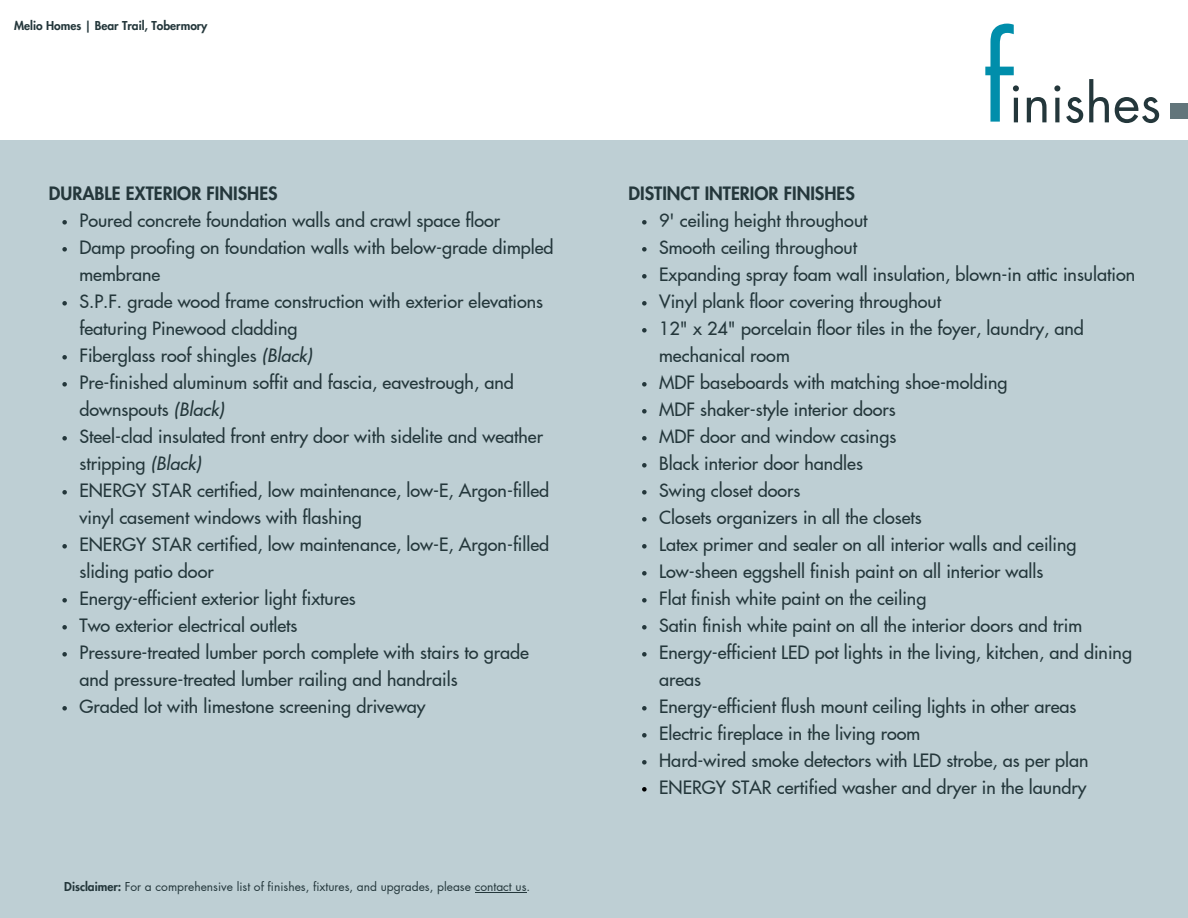
<style>
.page{position:relative;width:1188px;height:918px;background:#becfd4}
.page>*{position:absolute;margin:0;border:0;box-sizing:border-box;transform-origin:0 0}
.t1{font:117px "Futura LT Pro";color:#008eab}
.t2{font:52.5px "Futura LT Pro";color:#24373b}
.t3{font:500 18px/27px "Futura LT Pro";color:#24373b}
.t4{font:800 18px "Futura LT Pro";color:#24373b}
.t5{font:12px "Futura LT Pro";color:#24373b}
.t6{font:800 12px "Futura LT Pro";color:#24373b}
.s1{font-style:italic}
.s2{font-weight:800}
</style>
<div class="page">
<div style="left:0;top:0;width:1188px;height:140px;background:#fff"></div>
<div style="left:1171px;top:103px;width:17px;height:16px;background:#62757b"></div>
<hr style="left:475px;top:892px;width:51px;height:1px;background:#24373b">
<svg style="left:62px;top:220px;width:5px;height:5px"></svg>
<svg style="left:62px;top:247px;width:5px;height:5px"></svg>
<svg style="left:62px;top:301px;width:5px;height:5px"></svg>
<svg style="left:62px;top:355px;width:5px;height:5px"></svg>
<svg style="left:62px;top:382px;width:5px;height:5px"></svg>
<svg style="left:62px;top:436px;width:5px;height:5px"></svg>
<svg style="left:62px;top:490px;width:5px;height:5px"></svg>
<svg style="left:62px;top:544px;width:5px;height:5px"></svg>
<svg style="left:62px;top:598px;width:5px;height:5px"></svg>
<svg style="left:62px;top:625px;width:5px;height:5px"></svg>
<svg style="left:62px;top:652px;width:5px;height:5px"></svg>
<svg style="left:62px;top:706px;width:5px;height:5px"></svg>
<svg style="left:642px;top:220px;width:5px;height:5px"></svg>
<svg style="left:642px;top:247px;width:5px;height:5px"></svg>
<svg style="left:642px;top:274px;width:5px;height:5px"></svg>
<svg style="left:642px;top:301px;width:5px;height:5px"></svg>
<svg style="left:642px;top:328px;width:5px;height:5px"></svg>
<svg style="left:642px;top:382px;width:5px;height:5px"></svg>
<svg style="left:642px;top:409px;width:5px;height:5px"></svg>
<svg style="left:642px;top:436px;width:5px;height:5px"></svg>
<svg style="left:642px;top:463px;width:5px;height:5px"></svg>
<svg style="left:642px;top:490px;width:5px;height:5px"></svg>
<svg style="left:642px;top:517px;width:5px;height:5px"></svg>
<svg style="left:642px;top:544px;width:5px;height:5px"></svg>
<svg style="left:642px;top:571px;width:5px;height:5px"></svg>
<svg style="left:642px;top:598px;width:5px;height:5px"></svg>
<svg style="left:642px;top:625px;width:5px;height:5px"></svg>
<svg style="left:642px;top:652px;width:5px;height:5px"></svg>
<svg style="left:642px;top:706px;width:5px;height:5px"></svg>
<svg style="left:642px;top:733px;width:5px;height:5px"></svg>
<svg style="left:642px;top:760px;width:5px;height:5px"></svg>
<svg style="left:642px;top:787px;width:5px;height:5px"></svg>
<p class="t6" style="left:14px;top:20px;width:195px">Melio Homes | Bear Trail, Tobermory</p>
<p class="t4" style="left:49px;top:185px;width:230px">DURABLE EXTERIOR FINISHES</p>
<p class="t3" style="left:79px;top:207px;width:476px">Poured concrete foundation walls and crawl space floor<br>Damp proofing on foundation walls with below-grade dimpled membrane<br>S.P.F. grade wood frame construction with exterior elevations featuring Pinewood cladding<br>Fiberglass roof shingles <span class="s1">(Black)<br></span>Pre-finished aluminum soffit and fascia, eavestrough, and downspouts <span class="s1">(Black)<br></span>Steel-clad insulated front entry door with sidelite and weather stripping <span class="s1">(Black)<br></span>ENERGY STAR certified, low maintenance, low-E, Argon-filled vinyl casement windows with flashing<br>ENERGY STAR certified, low maintenance, low-E, Argon-filled sliding patio door<br>Energy-efficient exterior light fixtures<br>Two exterior electrical outlets<br>Pressure-treated lumber porch complete with stairs to grade and pressure-treated lumber railing and handrails<br>Graded lot with limestone screening driveway</p>
<p class="t5" style="left:64px;top:881px;width:467px"><span class="s2">Disclaimer:</span> For a comprehensive list of finishes, fixtures, and upgrades, please contact us.</p>
<h1 class="t1" style="left:981px;top:25px;width:34px">f</h1>
<h2 class="t2" style="left:1009px;top:79px;width:154px">inishes</h2>
<p class="t4" style="left:629px;top:185px;width:228px">DISTINCT INTERIOR FINISHES</p>
<p class="t3" style="left:659px;top:207px;width:478px">9' ceiling height throughout<br>Smooth ceiling throughout<br>Expanding spray foam wall insulation, blown-in attic insulation Vinyl plank floor covering throughout<br>12" x 24" porcelain floor tiles in the foyer, laundry, and mechanical room<br>MDF baseboards with matching shoe-molding<br>MDF shaker-style interior doors<br>MDF door and window casings<br>Black interior door handles<br>Swing closet doors<br>Closets organizers in all the closets<br>Latex primer and sealer on all interior walls and ceiling Low-sheen eggshell finish paint on all interior walls<br>Flat finish white paint on the ceiling<br>Satin finish white paint on all the interior doors and trim Energy-efficient LED pot lights in the living, kitchen, and dining areas<br>Energy-efficient flush mount ceiling lights in other areas<br>Electric fireplace in the living room<br>Hard-wired smoke detectors with LED strobe, as per plan ENERGY STAR certified washer and dryer in the laundry</p>
</div>
